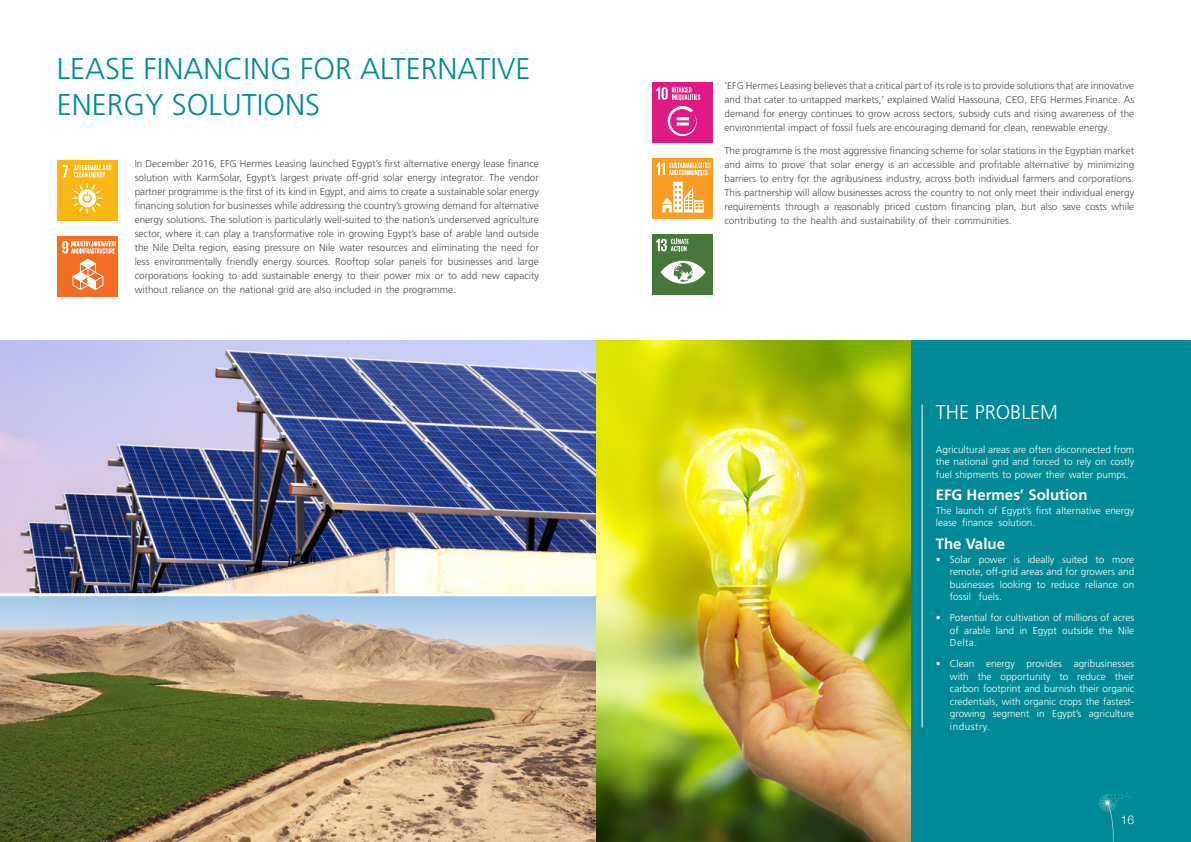
<style>
.page{position:relative;width:1191px;height:842px;background:#fff}
.page>*{position:absolute;margin:0;border:0;box-sizing:border-box;transform-origin:0 0}
.t1{font:300 30px/36px "Frutiger LT Std";color:#008a97}
.t2{font:300 20px "Frutiger LT Std";color:#fff}
.t3{font:700 15px "Frutiger LT Std";color:#fff}
.t4{font:300 12px "Helvetica Neue";color:#fff}
.t5{font:300 10px/14px "Frutiger LT Std";color:#4d4d4f;text-align:justify}
.t6{font:300 10px/12.5px "Frutiger LT Std";color:#fff;text-align:justify}
</style>
<div class="page">
<div style="left:652px;top:340px;width:539px;height:502px;background:#008a97"></div>
<img style="left:0;top:340px;width:910px;height:502px">
<div style="left:57px;top:160px;width:61px;height:61px;background:#fdb714"></div>
<svg style="left:72px;top:183px;width:31px;height:31px"></svg>
<svg style="left:63px;top:165px;width:5px;height:12px"></svg>
<svg style="left:74px;top:165px;width:37px;height:12px"></svg>
<div style="left:57px;top:236px;width:61px;height:61px;background:#f36e24"></div>
<svg style="left:62px;top:241px;width:54px;height:49px"></svg>
<div style="left:652px;top:82px;width:61px;height:61px;background:#e01a83"></div>
<svg style="left:656px;top:87px;width:44px;height:49px"></svg>
<div style="left:652px;top:158px;width:61px;height:61px;background:#f99d25"></div>
<svg style="left:662px;top:182px;width:42px;height:31px"></svg>
<svg style="left:656px;top:163px;width:55px;height:12px"></svg>
<div style="left:652px;top:234px;width:61px;height:61px;background:#48773c"></div>
<svg style="left:660px;top:261px;width:45px;height:23px"></svg>
<svg style="left:656px;top:239px;width:32px;height:12px"></svg>
<hr style="left:921px;top:404px;width:1px;height:323px;background:#fff">
<hr style="left:0;top:593px;width:595px;height:3px;background:#fff">
<svg style="left:1099px;top:792px;width:35px;height:50px"></svg>
<h1 class="t1" style="left:57px;top:51px;width:475px">LEASE FINANCING FOR ALTERNATIVE<br>ENERGY SOLUTIONS</h1>
<p class="t5" style="left:135px;top:157px;width:405px">In December 2016, EFG Hermes Leasing launched Egypt’s first alternative energy lease finance solution with KarmSolar, Egypt’s largest private off-grid solar energy integrator. The vendor partner programme is the first of its kind in Egypt, and aims to create a sustainable solar energy financing solution for businesses while addressing the country’s growing demand for alternative energy solutions. The solution is particularly well-suited to the nation’s underserved agriculture sector, where it can play a transformative role in growing Egypt’s base of arable land outside the Nile Delta region, easing pressure on Nile water resources and eliminating the need for less environmentally friendly energy sources. Rooftop solar panels for businesses and large corporations looking to add sustainable energy to their power mix or to add new capacity without reliance on the national grid are also included in the programme.</p>
<p class="t5" style="left:724px;top:79px;width:411px">‘EFG Hermes Leasing believes that a critical part of its role is to provide solutions that are innovative and that cater to untapped markets,’ explained Walid Hassouna, CEO, EFG Hermes Finance. As demand for energy continues to grow across sectors, subsidy cuts and rising awareness of the environmental impact of fossil fuels are encouraging demand for clean, renewable energy.</p>
<p class="t5" style="left:724px;top:143px;width:411px">The programme is the most aggressive financing scheme for solar stations in the Egyptian market and aims to prove that solar energy is an accessible and profitable alternative by minimizing barriers to entry for the agribusiness industry, across both individual farmers and corporations.<br>This partnership will allow businesses across the country to not only meet their individual energy requirements through a reasonably priced custom financing plan, but also save costs while contributing to the health and sustainability of their communities.</p>
<h2 class="t2" style="left:935px;top:401px;width:124px">THE PROBLEM</h2>
<p class="t6" style="left:935px;top:443px;width:200px">Agricultural areas are often disconnected from the national grid and forced to rely on costly fuel shipments to power their water pumps.</p>
<h3 class="t3" style="left:935px;top:486px;width:153px">EFG Hermes’ Solution</h3>
<p class="t6" style="left:935px;top:504px;width:200px">The launch of Egypt’s first alternative energy lease finance solution.</p>
<h3 class="t3" style="left:935px;top:535px;width:71px">The Value</h3>
<p class="t6" style="left:950px;top:553px;width:186px;text-indent:-14px">• Solar power is ideally suited to more remote, off-grid areas and for growers and businesses looking to reduce reliance on fossil fuels.</p>
<p class="t6" style="left:950px;top:612px;width:186px;text-indent:-14px">• Potential for cultivation of millions of acres of arable land in Egypt outside the Nile Delta.</p>
<p class="t6" style="left:950px;top:658px;width:186px;text-indent:-14px">• Clean energy provides agribusinesses with the opportunity to reduce their carbon footprint and burnish their organic credentials, with organic crops the fastest&shy;growing segment in Egypt’s agriculture industry.</p>
<p class="t4" style="left:1121px;top:810px;width:15px">16</p>
</div>
